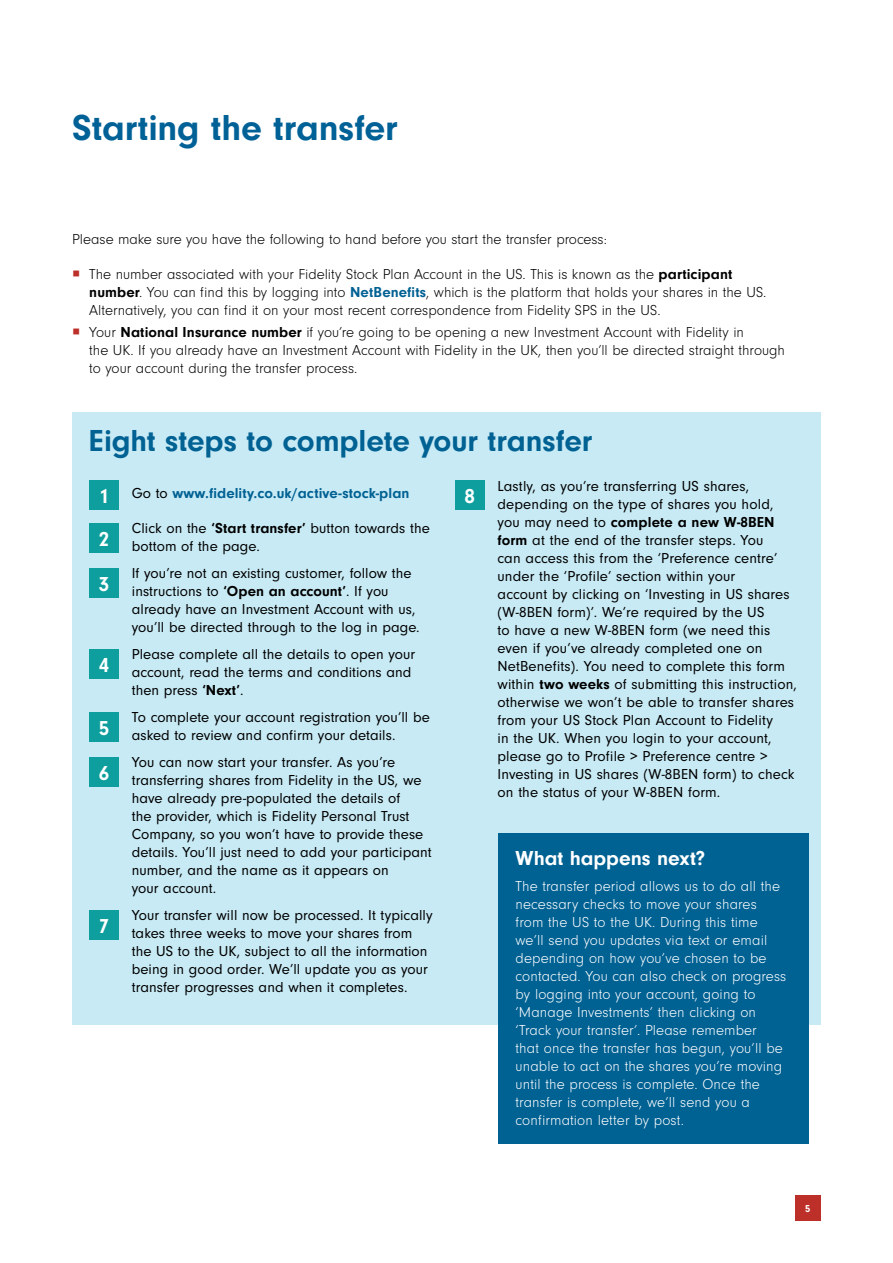
<style>
.page{position:relative;width:893px;height:1263px;background:#fff}
.page>*{position:absolute;margin:0;border:0;box-sizing:border-box;transform-origin:0 0}
.t1{font:700 37.5px "Neuzeit Gro";letter-spacing:-.005em;color:#006197}
.t2{font:700 31.5px "Neuzeit Gro";letter-spacing:-.005em;color:#006193}
.t3{font:700 21px "Neuzeit Gro";color:#fff}
.t4{font:15px/18px "Neuzeit Gro";letter-spacing:.005em;color:#000}
.t5{font:300 15px/18px "Neuzeit Gro";color:#000}
.t6{font:300 15px/18px "Neuzeit Gro";letter-spacing:.01em;color:#fff}
.t7{font:700 15px "Neuzeit Gro";letter-spacing:.005em;color:#006193}
.t8{font:700 10.5px "Neuzeit Gro";color:#fff}
.s1{font-weight:700}
.s2{font-weight:700;color:#006193}
.s3{font-size:21px;color:#fff}
.s4{font-weight:400;color:#000}
</style>
<div class="page">
<div style="left:795px;top:1195px;width:26px;height:25px;background:#bd302a"></div>
<div style="left:72px;top:412px;width:749px;height:613px;background:#c8eaf5"></div>
<div style="left:89px;top:480px;width:30px;height:30px;background:#0e9e9d"></div>
<div style="left:89px;top:523px;width:30px;height:30px;background:#0e9e9d"></div>
<div style="left:89px;top:568px;width:30px;height:30px;background:#0e9e9d"></div>
<div style="left:89px;top:649px;width:30px;height:30px;background:#0e9e9d"></div>
<div style="left:89px;top:712px;width:30px;height:30px;background:#0e9e9d"></div>
<div style="left:89px;top:757px;width:30px;height:30px;background:#0e9e9d"></div>
<div style="left:89px;top:910px;width:30px;height:30px;background:#0e9e9d"></div>
<div style="left:455px;top:480px;width:30px;height:30px;background:#0e9e9d"></div>
<div style="left:499px;top:833px;width:310px;height:311px;background:#006193"></div>
<h1 class="t1" style="left:72px;top:106px;width:327px">Starting the transfer</h1>
<p class="t5" style="left:72px;top:230px;width:536px">Please make sure you have the following to hand before you start the transfer process:</p>
<p class="t5" style="left:89px;top:265px;width:679px">The number associated with your Fidelity Stock Plan Account in the US. This is known as the <span class="s1">participant number</span>. You can find this by logging into <span class="s2">NetBenefits</span>, which is the platform that holds your shares in the US.<br>Alternatively, you can find it on your most recent correspondence from Fidelity SPS in the US.</p>
<p class="t5" style="left:89px;top:324px;width:697px">Your <span class="s1">National Insurance number</span> if you’re going to be opening a new Investment Account with Fidelity in<br>the UK. If you already have an Investment Account with Fidelity in the UK, then you’ll be directed straight through to your account during the transfer process.</p>
<h2 class="t2" style="left:89px;top:422px;width:504px">Eight steps to complete your transfer</h2>
<p class="t7" style="left:99px;top:485px;width:312px"><span class="s3">1</span> <span class="s4">Go to</span> www.fidelity.co.uk/active-stock-plan</p>
<h3 class="t3" style="left:99px;top:527px;width:12px">2</h3>
<p class="t4" style="left:132px;top:519px;width:299px">Click on the <span class="s1">‘Start transfer’</span> button towards the bottom of the page.</p>
<h3 class="t3" style="left:99px;top:572px;width:12px">3</h3>
<p class="t4" style="left:132px;top:564px;width:289px">If you’re not an existing customer, follow the instructions to <span class="s1">‘Open an account’</span>. If you already have an Investment Account with us, you’ll be directed through to the log in page.</p>
<h3 class="t3" style="left:99px;top:653px;width:12px">4</h3>
<p class="t4" style="left:132px;top:645px;width:285px">Please complete all the details to open your account, read the terms and conditions and then press <span class="s1">‘Next’</span>.</p>
<h3 class="t3" style="left:99px;top:716px;width:12px">5</h3>
<p class="t4" style="left:132px;top:708px;width:299px">To complete your account registration you’ll be asked to review and confirm your details.</p>
<h3 class="t3" style="left:99px;top:761px;width:12px">6</h3>
<p class="t4" style="left:132px;top:753px;width:301px">You can now start your transfer. As you’re transferring shares from Fidelity in the US, we have already pre-populated the details of<br>the provider, which is Fidelity Personal Trust Company, so you won’t have to provide these details. You’ll just need to add your participant number, and the name as it appears on<br>your account.</p>
<h3 class="t3" style="left:99px;top:914px;width:12px">7</h3>
<p class="t4" style="left:132px;top:906px;width:302px">Your transfer will now be processed. It typically takes three weeks to move your shares from the US to the UK, subject to all the information being in good order. We’ll update you as your transfer progresses and when it completes.</p>
<h3 class="t3" style="left:465px;top:485px;width:12px">8</h3>
<p class="t4" style="left:497px;top:477px;width:301px">Lastly, as you’re transferring US shares, depending on the type of shares you hold, you may need to <span class="s1">complete a new W-8BEN form</span> at the end of the transfer steps. You<br>can access this from the ‘Preference centre’ under the ‘Profile’ section within your<br>account by clicking on ‘Investing in US shares (W-8BEN form)’. We’re required by the US<br>to have a new W-8BEN form (we need this even if you’ve already completed one on NetBenefits). You need to complete this form within <span class="s1">two weeks</span> of submitting this instruction, otherwise we won’t be able to transfer shares from your US Stock Plan Account to Fidelity<br>in the UK. When you login to your account, please go to Profile &gt; Preference centre &gt; Investing in US shares (W-8BEN form) to check on the status of your W-8BEN form.</p>
<h3 class="t3" style="left:516px;top:846px;width:191px">What happens next?</h3>
<p class="t6" style="left:516px;top:877px;width:272px">The transfer period allows us to do all the necessary checks to move your shares from the US to the UK. During this time we’ll send you updates via text or email depending on how you’ve chosen to be contacted. You can also check on progress by logging into your account, going to ‘Manage Investments’ then clicking on ‘Track your transfer’. Please remember<br>that once the transfer has begun, you’ll be unable to act on the shares you’re moving until the process is complete. Once the transfer is complete, we’ll send you a confirmation letter by post.</p>
<p class="t8" style="left:805px;top:1202px;width:7px">5</p>
</div>
